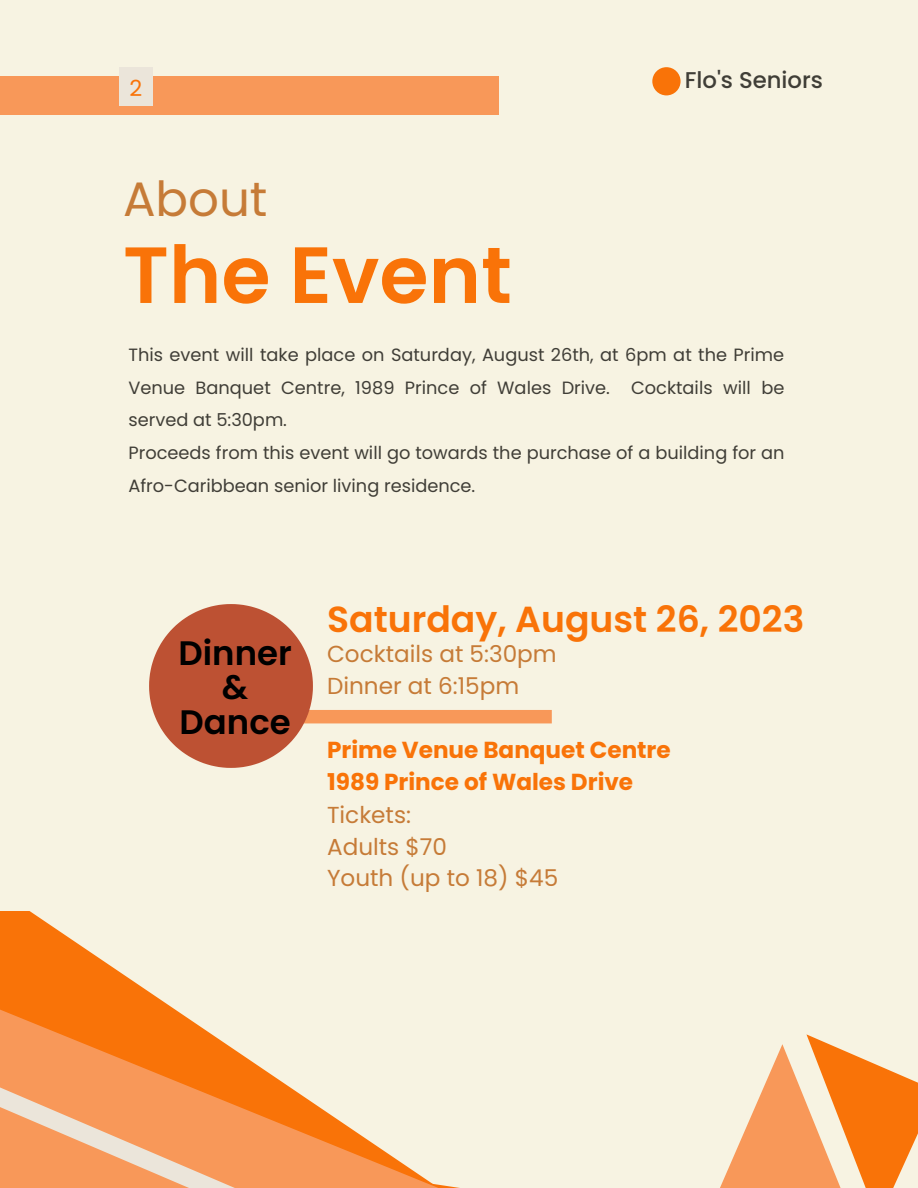
<style>
.page{position:relative;width:918px;height:1188px;background:#f7f3e2}
.page>*{position:absolute;margin:0;border:0;box-sizing:border-box;transform-origin:0 0}
.t1{font:600 79.5px "Poppins";color:#f97308}
.t2{font:48.3px "Poppins";color:#c67b37}
.t3{font:600 36.15px "Poppins";color:#f97308}
.t4{font:600 33.9px/35px "Poppins";color:#000;text-align:center}
.t5{font:23.1px/31.8px "Poppins";color:#c67b37}
.t6{font:700 23.1px/31.8px "Poppins";color:#f97308}
.t7{font:500 22.8px "Poppins";color:#403e37}
.t8{font:22.2px "Poppins";color:#f97308}
.t9{font:17.85px/32.8px "Poppins";color:#403e37}
</style>
<div class="page">
<div style="left:652px;top:67px;width:29px;height:28px;background:#f97308;border-radius:50%"></div>
<div style="left:0;top:76px;width:499px;height:38px;background:#f89859"></div>
<div style="left:283px;top:710px;width:269px;height:13px;background:#f89859"></div>
<svg style="left:0;top:911px;width:918px;height:277px"></svg>
<svg style="left:0;top:982px;width:753px;height:206px"></svg>
<svg style="left:149px;top:604px;width:164px;height:164px"></svg>
<div style="left:119px;top:68px;width:34px;height:38px;background:#ebe5da"></div>
<p class="t8" style="left:129px;top:73px;width:14px">2</p>
<h2 class="t2" style="left:123px;top:165px;width:146px">About</h2>
<h1 class="t1" style="left:123px;top:219px;width:390px">The Event</h1>
<p class="t7" style="left:685px;top:64px;width:140px">Flo's Seniors</p>
<p class="t9" style="left:128px;top:338px;width:658px">This event will take place on Saturday, August 26th, at 6pm at the Prime Venue Banquet Centre, 1989 Prince of Wales Drive. Cocktails will be served at 5:30pm.<br>Proceeds from this event will go towards the purchase of a building for an Afro-Caribbean senior living residence.</p>
<h3 class="t4" style="left:179px;top:635px;width:115px">Dinner &amp;<br>Dance</h3>
<h3 class="t3" style="left:327px;top:594px;width:479px">Saturday, August 26, 2023</h3>
<p class="t5" style="left:327px;top:638px;width:231px">Cocktails at 5:30pm<br>Dinner at 6:15pm</p>
<p class="t6" style="left:327px;top:734px;width:345px">Prime Venue Banquet Centre<br>1989 Prince of Wales Drive</p>
<p class="t5" style="left:327px;top:799px;width:233px">Tickets:<br>Adults $70<br>Youth (up to 18) $45</p>
</div>
